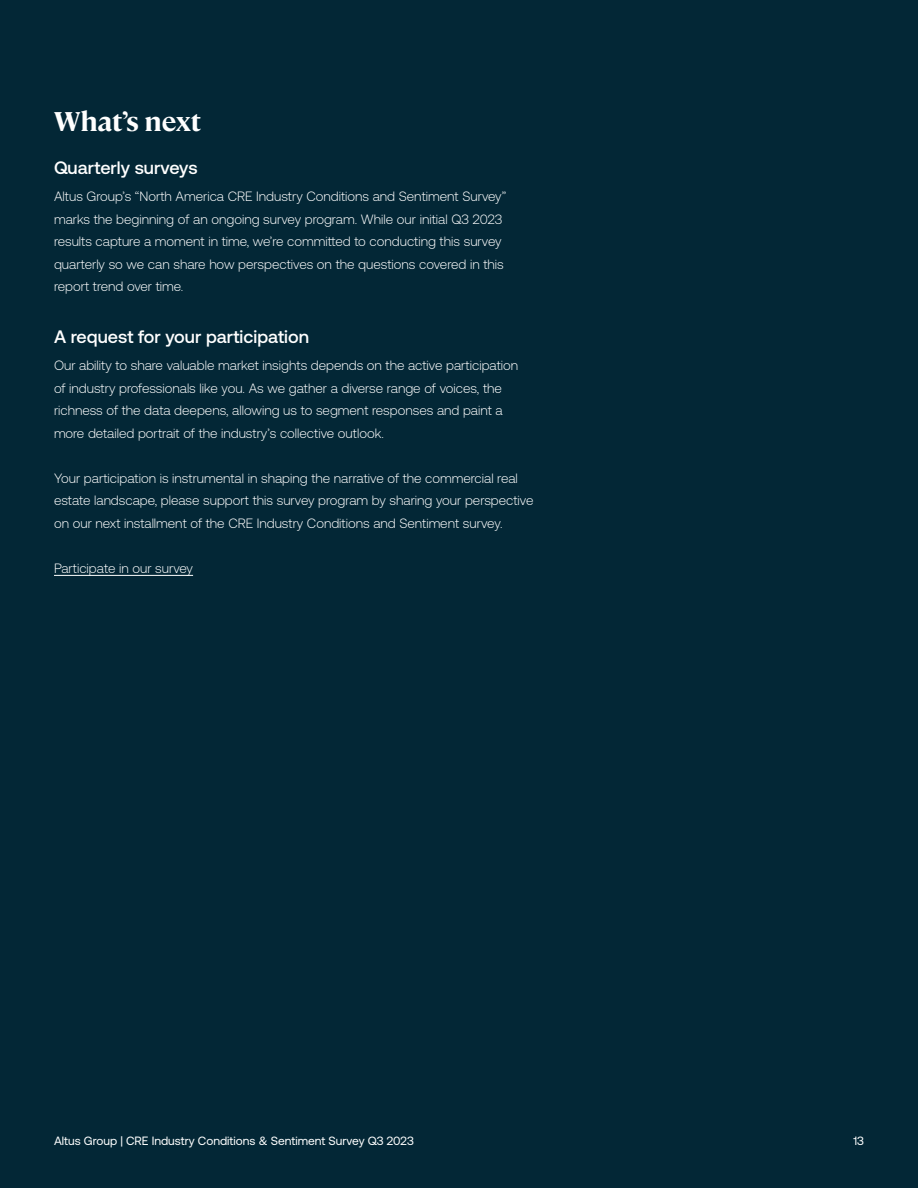
<style>
.page{position:relative;width:918px;height:1188px;background:#032736}
.page>*{position:absolute;margin:0;border:0;box-sizing:border-box;transform-origin:0 0}
.t1{font:700 27px "Cambon";color:#fff}
.t2{font:500 18px "Aeonik";color:#fff}
.t3{font:300 13.5px/22.5px "Aeonik";color:#fff}
.t4{font:12px "Aeonik";color:#fff}
</style>
<div class="page">
<hr style="left:54px;top:575px;width:139px;height:1px;background:#fff">
<p class="t1" style="left:54px;top:101px;width:149px">What’s next</p>
<p class="t2" style="left:54px;top:158px;width:145px">Quarterly surveys</p>
<p class="t3" style="left:54px;top:186px;width:454px">Altus Group’s “North America CRE Industry Conditions and Sentiment Survey” marks the beginning of an ongoing survey program. While our initial Q3 2023 results capture a moment in time, we’re committed to conducting this survey quarterly so we can share how perspectives on the questions covered in this report trend over time.</p>
<p class="t2" style="left:54px;top:327px;width:257px">A request for your participation</p>
<p class="t3" style="left:54px;top:354px;width:466px">Our ability to share valuable market insights depends on the active participation of industry professionals like you. As we gather a diverse range of voices, the richness of the data deepens, allowing us to segment responses and paint a more detailed portrait of the industry’s collective outlook.</p>
<p class="t3" style="left:54px;top:467px;width:481px">Your participation is instrumental in shaping the narrative of the commercial real estate landscape, please support this survey program by sharing your perspective on our next installment of the CRE Industry Conditions and Sentiment survey.</p>
<p class="t3" style="left:54px;top:557px;width:141px">Participate in our survey</p>
<p class="t4" style="left:54px;top:1134px;width:361px">Altus Group | CRE Industry Conditions &amp; Sentiment Survey Q3 2023</p>
<p class="t4" style="left:853px;top:1134px;width:12px">13</p>
</div>
